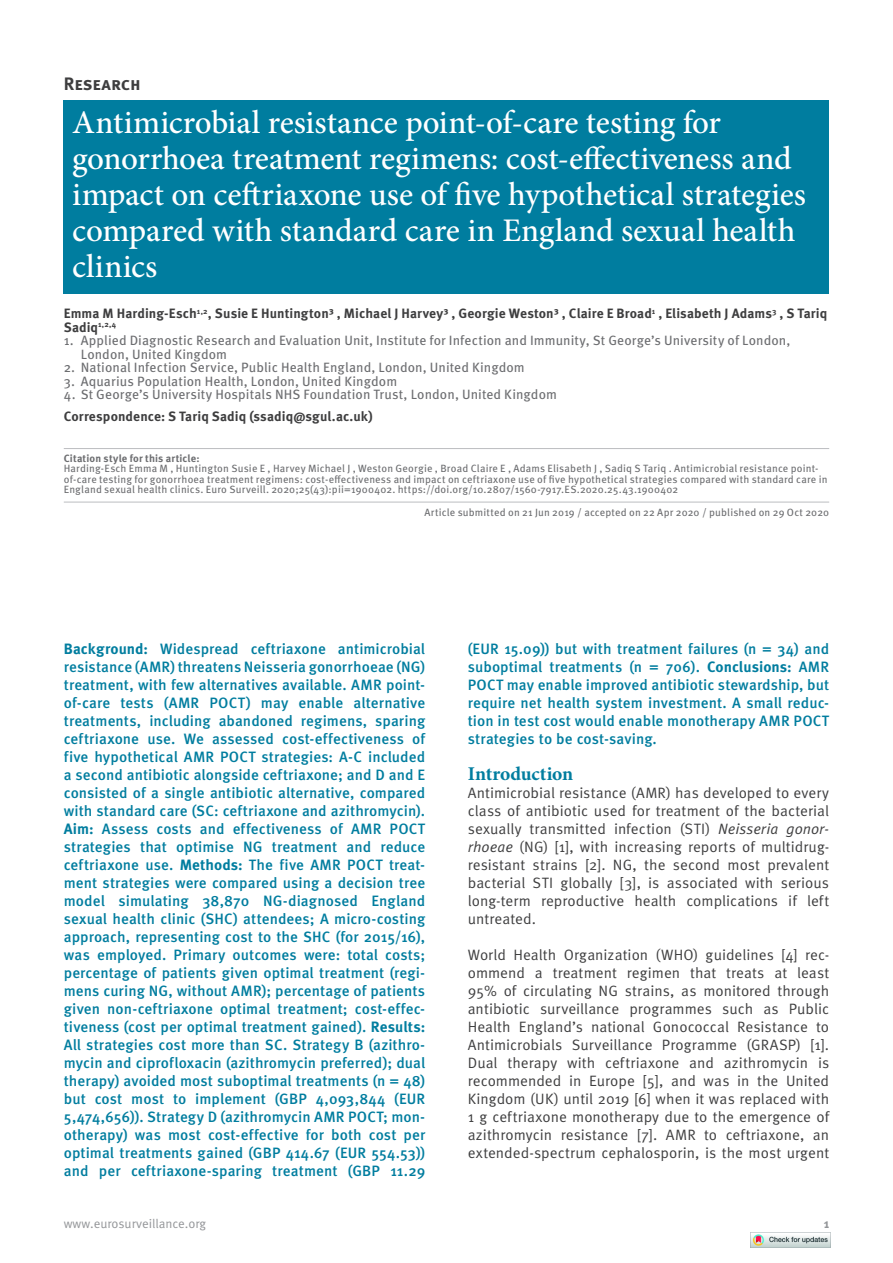
<style>
.page{position:relative;width:893px;height:1263px;background:#fff}
.page>*{position:absolute;margin:0;border:0;box-sizing:border-box;transform-origin:0 0}
.t1{font:500 33px/36px "Minion Pro";letter-spacing:-.005em;color:#fff}
.t2{font:700 19.5px "Minion Pro";letter-spacing:-.005em;color:#007d9f}
.t3{font:700 18px "Meta Pro";letter-spacing:-.005em;color:#3e3e3f}
.t4{font:500 15px/18px "Meta Pro";letter-spacing:.005em;color:#007d9f;text-align:justify}
.t5{font:15px/18px "Meta Pro";color:#3e3e3f;text-align:justify}
.t6{font:13.5px/13.5px "Meta Pro";letter-spacing:.005em;color:#6c6d70}
.t7{font:700 13.5px/13.5px "Meta Pro";letter-spacing:.005em;color:#3e3e3f}
.t8{font:12.75px "Meta Pro";color:#939598}
.t9{font:700 12.75px "Meta Pro";color:#939598}
.t10{font:10.5px/10.5px "Meta Pro";letter-spacing:.015em;color:#6c6d70}
.t11{font:700 10.5px "Meta Pro";letter-spacing:.015em;color:#6c6d70}
.s1{font-weight:700}
.s2{font-style:italic}
</style>
<div class="page">
<hr style="left:64px;top:448px;width:765px;height:1px;background:#bcbdc0">
<hr style="left:64px;top:502px;width:765px;height:1px;background:#bcbdc0">
<div style="left:64px;top:100px;width:765px;height:194px;background:#007d9f"></div>
<img style="left:750px;top:1232px;width:80px;height:16px">
<p class="t3" style="left:64px;top:72px;width:79px">Research</p>
<h1 class="t1" style="left:72px;top:104px;width:735px">Antimicrobial resistance point-of-care testing for gonorrhoea treatment regimens: cost-effectiveness and impact on ceftriaxone use of five hypothetical strategies compared with standard care in England sexual health clinics</h1>
<p class="t7" style="left:64px;top:307px;width:765px">Emma M Harding-Esch<sup>1,2</sup>, Susie E Huntington³ , Michael J Harvey³ , Georgie Weston³ , Claire E Broad<sup>1</sup> , Elisabeth J Adams<sup>3</sup> , S Tariq<br>Sadiq<sup>1,2,4</sup></p>
<p class="t6" style="left:81px;top:334px;width:711px;text-indent:-17px">1. Applied Diagnostic Research and Evaluation Unit, Institute for Infection and Immunity, St George’s University of London,<br>London, United Kingdom</p>
<p class="t6" style="left:64px;top:361px;width:463px">2. National Infection Service, Public Health England, London, United Kingdom</p>
<p class="t6" style="left:64px;top:375px;width:335px">3. Aquarius Population Health, London, United Kingdom</p>
<p class="t6" style="left:64px;top:388px;width:495px">4. St George’s University Hospitals NHS Foundation Trust, London, United Kingdom</p>
<p class="t7" style="left:64px;top:410px;width:310px">Correspondence: S Tariq Sadiq (ssadiq@sgul.ac.uk)</p>
<p class="t11" style="left:64px;top:451px;width:137px">Citation style for this article:</p>
<p class="t10" style="left:64px;top:464px;width:765px">Harding-Esch Emma M , Huntington Susie E , Harvey Michael J , Weston Georgie , Broad Claire E , Adams Elisabeth J , Sadiq S Tariq . Antimicrobial resistance point&shy;of-care testing for gonorrhoea treatment regimens: cost-effectiveness and impact on ceftriaxone use of five hypothetical strategies compared with standard care in<br>England sexual health clinics. Euro Surveill. 2020;25(43):pii=1900402. https://doi.org/10.2807/1560-7917.ES.2020.25.43.1900402</p>
<p class="t10" style="left:424px;top:508px;width:406px">Article submitted on 21 Jun 2019 / accepted on 22 Apr 2020 / published on 29 Oct 2020</p>
<p class="t4" style="left:64px;top:640px;width:363px"><span class="s1">Background:</span> Widespread ceftriaxone antimicrobial resistance (AMR) threatens Neisseria gonorrhoeae (NG) treatment, with few alternatives available. AMR point&shy;of-care tests (AMR POCT) may enable alternative treatments, including abandoned regimens, sparing ceftriaxone use. We assessed cost-effectiveness of five hypothetical AMR POCT strategies: A-C included a second antibiotic alongside ceftriaxone; and D and E consisted of a single antibiotic alternative, compared with standard care (SC: ceftriaxone and azithromycin).<br><span class="s1">Aim:</span> Assess costs and effectiveness of AMR POCT strategies that optimise NG treatment and reduce ceftriaxone use. <span class="s1">Methods:</span> The five AMR POCT treat&shy;ment strategies were compared using a decision tree model simulating 38,870 NG-diagnosed England sexual health clinic (SHC) attendees; A micro-costing approach, representing cost to the SHC (for 2015/16), was employed. Primary outcomes were: total costs; percentage of patients given optimal treatment (regi&shy;mens curing NG, without AMR); percentage of patients given non-ceftriaxone optimal treatment; cost-effec&shy;tiveness (cost per optimal treatment gained). <span class="s1">Results:<br></span>All strategies cost more than SC. Strategy B (azithro&shy;mycin and ciprofloxacin (azithromycin preferred); dual therapy) avoided most suboptimal treatments (n = 48) but cost most to implement (GBP 4,093,844 (EUR 5,474,656)). Strategy D (azithromycin AMR POCT; mon&shy;otherapy) was most cost-effective for both cost per optimal treatments gained (GBP 414.67 (EUR 554.53)) and per ceftriaxone-sparing treatment (GBP 11.29</p>
<p class="t4" style="left:468px;top:640px;width:363px">(EUR 15.09)) but with treatment failures (n = 34) and suboptimal treatments (n = 706). <span class="s1">Conclusions:</span> AMR POCT may enable improved antibiotic stewardship, but require net health system investment. A small reduc&shy;tion in test cost would enable monotherapy AMR POCT strategies to be cost-saving.</p>
<h2 class="t2" style="left:468px;top:760px;width:107px">Introduction</h2>
<p class="t5" style="left:468px;top:784px;width:363px">Antimicrobial resistance (AMR) has developed to every class of antibiotic used for treatment of the bacterial sexually transmitted infection (STI) <span class="s2">Neisseria gonor&shy;rhoeae</span> (NG) [1], with increasing reports of multidrug&shy;resistant strains [2]. NG, the second most prevalent bacterial STI globally [3], is associated with serious long-term reproductive health complications if left untreated.</p>
<p class="t5" style="left:468px;top:946px;width:363px">World Health Organization (WHO) guidelines [4] rec&shy;ommend a treatment regimen that treats at least 95% of circulating NG strains, as monitored through antibiotic surveillance programmes such as Public Health England’s national Gonococcal Resistance to Antimicrobials Surveillance Programme (GRASP) [1].<br>Dual therapy with ceftriaxone and azithromycin is recommended in Europe [5], and was in the United Kingdom (UK) until 2019 [6] when it was replaced with 1 g ceftriaxone monotherapy due to the emergence of azithromycin resistance [7]. AMR to ceftriaxone, an extended-spectrum cephalosporin, is the most urgent</p>
<p class="t8" style="left:64px;top:1215px;width:144px">www.eurosurveillance.org</p>
<p class="t9" style="left:824px;top:1215px;width:7px">1</p>
</div>
